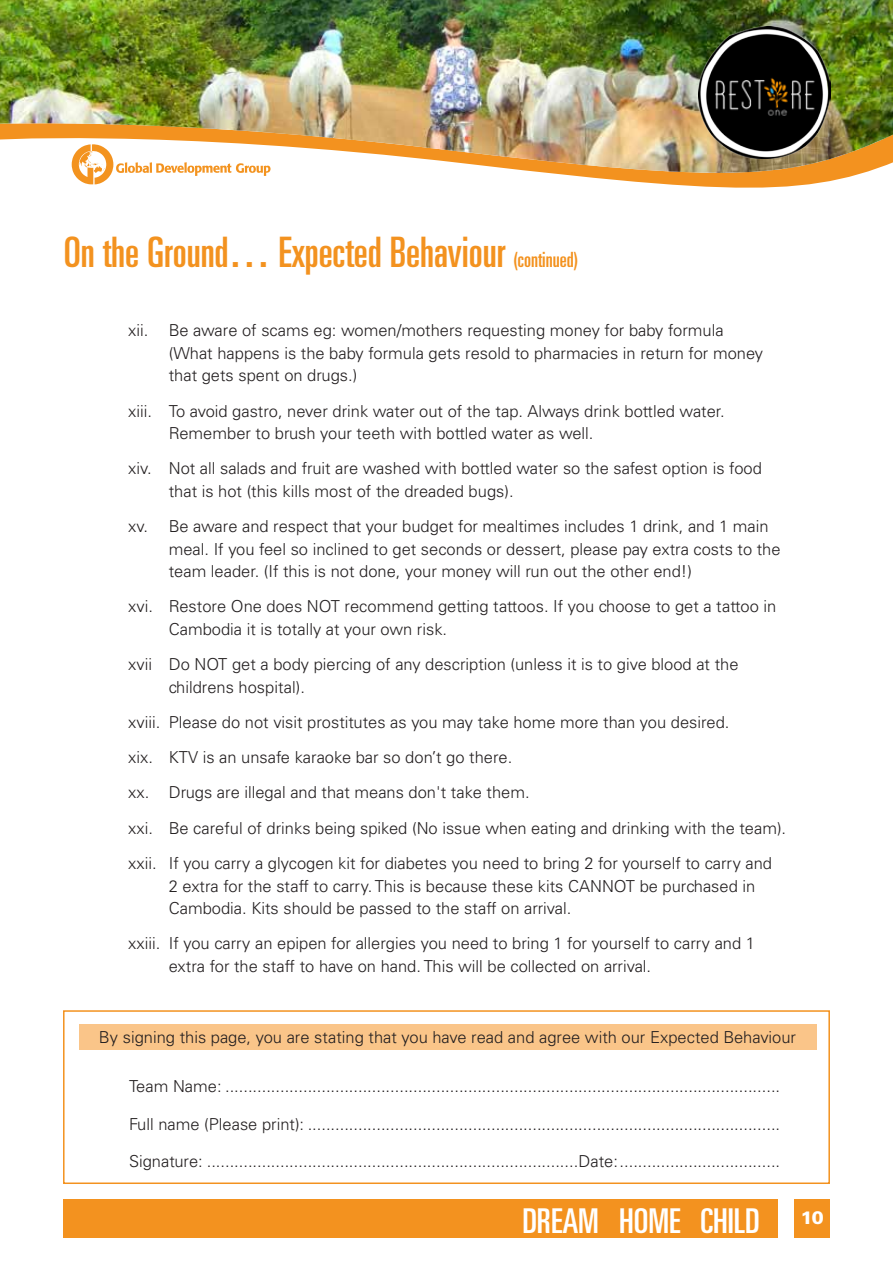
<style>
.page{position:relative;width:893px;height:1263px;background:#fff}
.page>*{position:absolute;margin:0;border:0;box-sizing:border-box;transform-origin:0 0}
.t1{font:ultra-condensed 42px "Univers";color:#f3921f}
.t2{font:ultra-condensed 34.2px "Univers";color:#fff;scale:1.05 1}
.t3{font:900 18px "Univers";color:#fff}
.t4{font:300 16.5px/22.5px "Univers";color:#231f20}
.s1{font-size:21px}
</style>
<div class="page">
<div style="left:794px;top:1199px;width:35px;height:38px;background:#f3921f"></div>
<div style="left:64px;top:1199px;width:714px;height:38px;background:#f3921f"></div>
<svg style="left:74px;top:174px;width:785px;height:11px"></svg>
<img style="left:0;top:0;width:893px;height:174px">
<svg style="left:694px;top:25px;width:140px;height:133px"></svg>
<img style="left:698px;top:26px;width:133px;height:133px">
<div style="left:63px;top:1010px;width:767px;height:174px;border:2px solid #f3921f"></div>
<div style="left:79px;top:1024px;width:737px;height:25px;background:#fac589"></div>
<h1 class="t1" style="left:64px;top:228px;width:516px">On the Ground… Expected Behaviour <span class="s1">(continued)</span></h1>
<p class="t4" style="left:169px;top:319px;width:596px;text-indent:-41px">xii. Be aware of scams eg: women/mothers requesting money for baby formula (What happens is the baby formula gets resold to pharmacies in return for money that gets spent on drugs.)</p>
<p class="t4" style="left:169px;top:399px;width:557px;text-indent:-41px">xiii. To avoid gastro, never drink water out of the tap. Always drink bottled water.<br>Remember to brush your teeth with bottled water as well.</p>
<p class="t4" style="left:169px;top:457px;width:595px;text-indent:-41px">xiv. Not all salads and fruit are washed with bottled water so the safest option is food that is hot (this kills most of the dreaded bugs).</p>
<p class="t4" style="left:169px;top:515px;width:613px;text-indent:-41px">xv. Be aware and respect that your budget for mealtimes includes 1 drink, and 1 main meal. If you feel so inclined to get seconds or dessert, please pay extra costs to the team leader. (If this is not done, your money will run out the other end!)</p>
<p class="t4" style="left:169px;top:595px;width:609px;text-indent:-41px">xvi. Restore One does NOT recommend getting tattoos. If you choose to get a tattoo in<br>Cambodia it is totally at your own risk.</p>
<p class="t4" style="left:169px;top:653px;width:571px;text-indent:-41px">xvii Do NOT get a body piercing of any description (unless it is to give blood at the childrens hospital).</p>
<p class="t4" style="left:128px;top:704px;width:659px;line-height:35.2px">xviii. Please do not visit prostitutes as you may take home more than you desired.<br>xix. KTV is an unsafe karaoke bar so don’t go there.<br>xx. Drugs are illegal and that means don't take them.<br>xxi. Be careful of drinks being spiked (No issue when eating and drinking with the team). xxii. If you carry a glycogen kit for diabetes you need to bring 2 for yourself to carry and</p>
<p class="t4" style="left:169px;top:874px;width:588px">2 extra for the staff to carry. This is because these kits CANNOT be purchased in<br>Cambodia. Kits should be passed to the staff on arrival.</p>
<p class="t4" style="left:169px;top:932px;width:588px;text-indent:-41px">xxiii. If you carry an epipen for allergies you need to bring 1 for yourself to carry and 1 extra for the staff to have on hand. This will be collected on arrival.</p>
<p class="t4" style="left:99px;top:1026px;width:699px">By signing this page, you are stating that you have read and agree with our Expected Behaviour</p>
<p class="t4" style="left:129px;top:1075px;width:653px">Team Name: .........................................................................................................................</p>
<p class="t4" style="left:129px;top:1113px;width:653px">Full name (Please print): .......................................................................................................</p>
<p class="t4" style="left:129px;top:1150px;width:653px">Signature: .................................................................................Date:...................................</p>
<h2 class="t2" style="left:522px;top:1201px;width:228px">DREAM HOME CHILD</h2>
<p class="t3" style="left:801px;top:1206px;width:25px">10</p>
</div>
